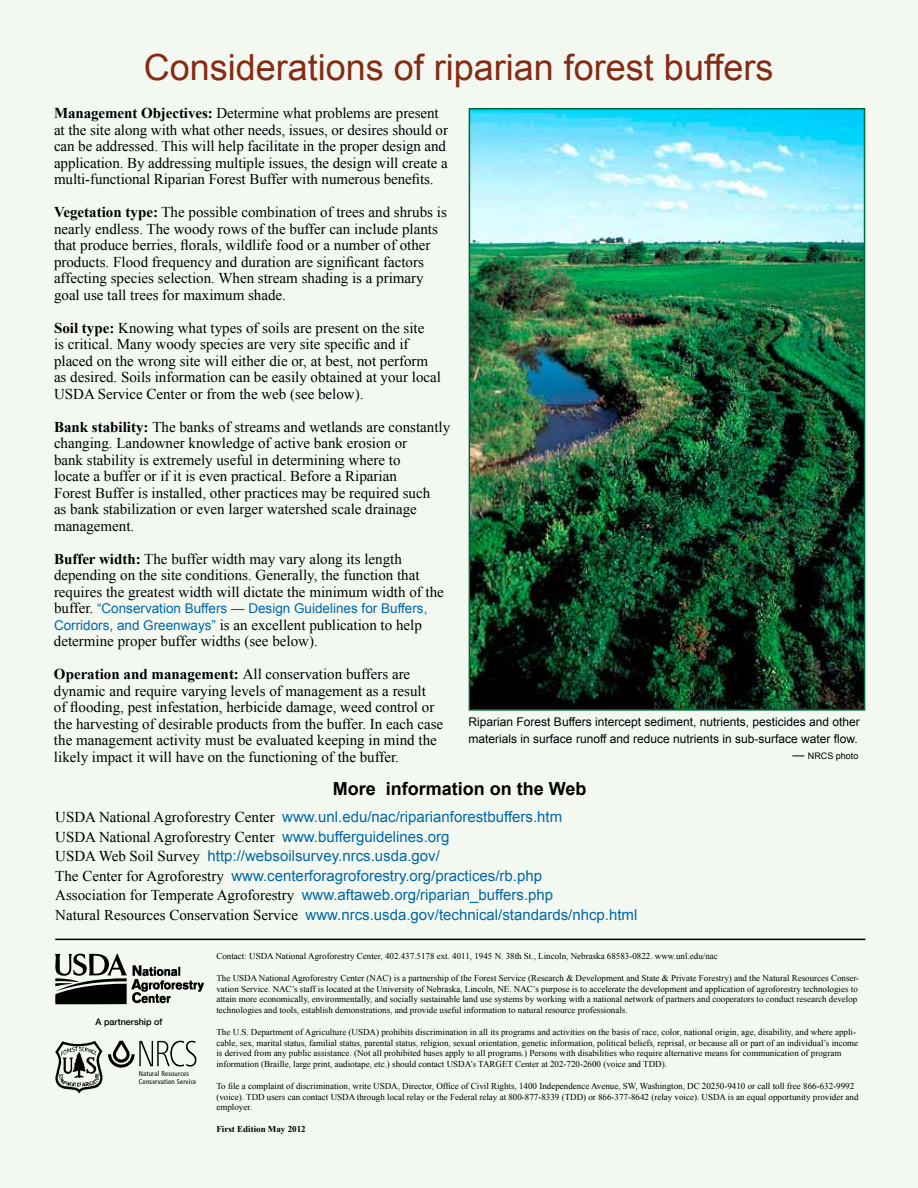
<style>
.page{position:relative;width:918px;height:1188px;background:#f3f9f1}
.page>*{position:absolute;margin:0;border:0;box-sizing:border-box;transform-origin:0 0}
.t1{font:36px "Arial";color:#852a15}
.t2{font:700 18px "Arial";color:#000}
.t3{font:15px/16.5px "Times New Roman";color:#000}
.t4{font:15px/19.5px "Arial";color:#0067a7}
.t5{font:13.5px "Arial";color:#0067a7}
.t6{font:12px/16.5px "Arial";color:#000}
.t7{font:9px/10.8px "Times New Roman";color:#000}
.t8{font:700 9px "Times New Roman";color:#000}
.t9{font:500 9px "Helvetica Neue";color:#000}
.t10{font:9px "Arial";color:#000}
.t11{font:condensed 6.9px/7.5px "Frutiger";letter-spacing:.025em;color:#000}
.s1{font-weight:700}
.s2{font-family:"Times New Roman";font-size:15px;color:#000}
.s3{font-family:"Arial";font-size:13.5px;color:#0067a7}
.s4{font-size:12px}
.s5{font-family:"Times New Roman";color:#000}
.s6{font-family:"Arial";color:#0067a7}
</style>
<div class="page">
<img style="left:472px;top:111px;width:390px;height:597px">
<div style="left:469px;top:108px;width:396px;height:603px;border:2px solid #006738"></div>
<img style="left:55px;top:1041px;width:48px;height:53px">
<svg style="left:54px;top:953px;width:150px;height:51px"></svg>
<hr style="left:55px;top:939px;width:810px;height:1px;background:#000">
<svg style="left:108px;top:1041px;width:88px;height:27px"></svg>
<h1 class="t1" style="left:144px;top:44px;width:631px">Considerations of riparian forest buffers</h1>
<p class="t3" style="left:54px;top:105px;width:396px"><span class="s1">Management Objectives:</span> Determine what problems are present at the site along with what other needs, issues, or desires should or can be addressed. This will help facilitate in the proper design and application. By addressing multiple issues, the design will create a multi-functional Riparian Forest Buffer with numerous benefits.</p>
<p class="t3" style="left:54px;top:204px;width:394px"><span class="s1">Vegetation type:</span> The possible combination of trees and shrubs is nearly endless. The woody rows of the buffer can include plants that produce berries, florals, wildlife food or a number of other products. Flood frequency and duration are significant factors affecting species selection. When stream shading is a primary goal use tall trees for maximum shade.</p>
<p class="t3" style="left:54px;top:319px;width:389px"><span class="s1">Soil type:</span> Knowing what types of soils are present on the site<br>is critical. Many woody species are very site specific and if placed on the wrong site will either die or, at best, not perform as desired. Soils information can be easily obtained at your local USDA Service Center or from the web (see below).</p>
<p class="t3" style="left:54px;top:418px;width:398px"><span class="s1">Bank stability:</span> The banks of streams and wetlands are constantly changing. Landowner knowledge of active bank erosion or<br>bank stability is extremely useful in determining where to<br>locate a buffer or if it is even practical. Before a Riparian<br>Forest Buffer is installed, other practices may be required such<br>as bank stabilization or even larger watershed scale drainage management.</p>
<p class="t3" style="left:54px;top:550px;width:391px"><span class="s1">Buffer width:</span> The buffer width may vary along its length depending on the site conditions. Generally, the function that requires the greatest width will dictate the minimum width of the</p>
<p class="t5" style="left:54px;top:600px;width:375px"><span class="s2">buffer.</span> “Conservation Buffers — Design Guidelines for Buffers,</p>
<p class="t3" style="left:54px;top:616px;width:369px"><span class="s3">Corridors, and Greenways”</span> is an excellent publication to help determine proper buffer widths (see below).</p>
<p class="t3" style="left:54px;top:666px;width:391px"><span class="s1">Operation and management:</span> All conservation buffers are dynamic and require varying levels of management as a result<br>of flooding, pest infestation, herbicide damage, weed control or the harvesting of desirable products from the buffer. In each case the management activity must be evaluated keeping in mind the likely impact it will have on the functioning of the buffer.</p>
<p class="t6" style="left:469px;top:714px;width:393px">Riparian Forest Buffers intercept sediment, nutrients, pesticides and other materials in surface runoff and reduce nutrients in sub-surface water flow.</p>
<p class="t10" style="left:793px;top:750px;width:67px"><span class="s4">—</span> NRCS photo</p>
<p class="t2" style="left:333px;top:777px;width:255px">More information on the Web</p>
<p class="t4" style="left:55px;top:807px;width:508px"><span class="s5">USDA National Agroforestry Center</span> www.unl.edu/nac/riparianforestbuffers.htm</p>
<p class="t3" style="left:55px;top:828px;width:396px">USDA National Agroforestry Center <span class="s6">www.bufferguidelines.org</span></p>
<p class="t4" style="left:55px;top:846px;width:584px"><span class="s5">USDA Web Soil Survey</span> http://websoilsurvey.nrcs.usda.gov/<br><span class="s5">The Center for Agroforestry</span> www.centerforagroforestry.org/practices/rb.php<br><span class="s5">Association for Temperate Agroforestry</span> www.aftaweb.org/riparian_buffers.php<br><span class="s5">Natural Resources Conservation Service</span> www.nrcs.usda.gov/technical/standards/nhcp.html</p>
<p class="t9" style="left:96px;top:1015px;width:68px">A partnership of</p>
<p class="t11" style="left:139px;top:1070px;width:59px">Natural Resources<br>Conservation Service</p>
<p class="t7" style="left:216px;top:951px;width:503px">Contact: USDA National Agroforestry Center, 402.437.5178 ext. 4011, 1945 N. 38th St., Lincoln, Nebraska 68583-0822. www.unl.edu/nac</p>
<p class="t7" style="left:216px;top:972px;width:644px">The USDA National Agroforestry Center (NAC) is a partnership of the Forest Service (Research &amp; Development and State &amp; Private Forestry) and the Natural Resources Conser&shy;vation Service. NAC’s staff is located at the University of Nebraska, Lincoln, NE. NAC’s purpose is to accelerate the development and application of agroforestry technologies to attain more economically, environmentally, and socially sustainable land use systems by working with a national network of partners and cooperators to conduct research develop technologies and tools, establish demonstrations, and provide useful information to natural resource professionals.</p>
<p class="t7" style="left:216px;top:1026px;width:643px">The U.S. Department of Agriculture (USDA) prohibits discrimination in all its programs and activities on the basis of race, color, national origin, age, disability, and where appli&shy;cable, sex, marital status, familial status, parental status, religion, sexual orientation, genetic information, political beliefs, reprisal, or because all or part of an individual’s income is derived from any public assistance. (Not all prohibited bases apply to all programs.) Persons with disabilities who require alternative means for communication of program information (Braille, large print, audiotape, etc.) should contact USDA’s TARGET Center at 202-720-2600 (voice and TDD).</p>
<p class="t7" style="left:216px;top:1080px;width:644px">To file a complaint of discrimination, write USDA, Director, Office of Civil Rights, 1400 Independence Avenue, SW, Washington, DC 20250-9410 or call toll free 866-632-9992 (voice). TDD users can contact USDA through local relay or the Federal relay at 800-877-8339 (TDD) or 866-377-8642 (relay voice). USDA is an equal opportunity provider and employer.</p>
<p class="t8" style="left:216px;top:1123px;width:91px">First Edition May 2012</p>
</div>
